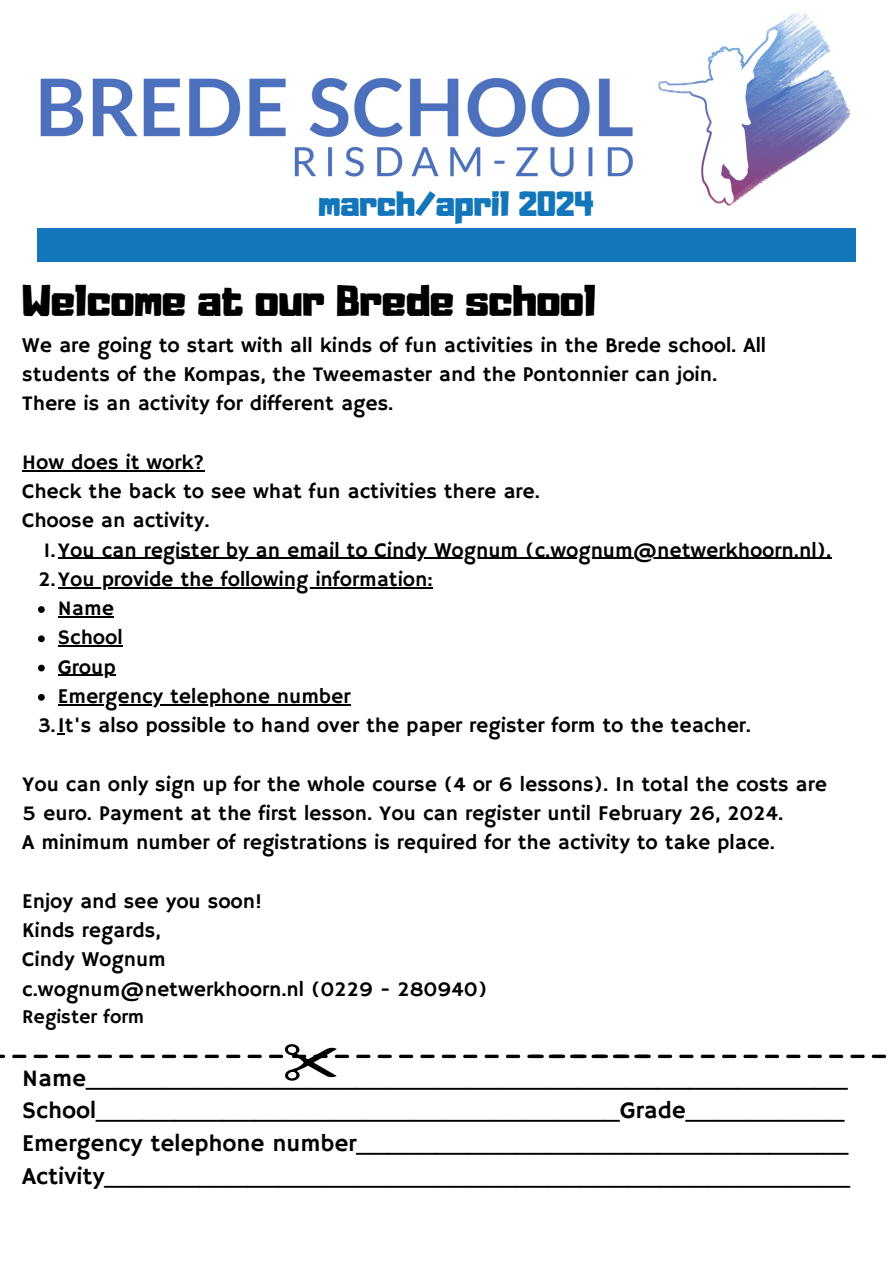
<style>
.page{position:relative;width:893px;height:1264px;background:#fff}
.page>*{position:absolute;margin:0;border:0;box-sizing:border-box;transform-origin:0 0}
.t1{font:39px "Adumu";color:#000}
.t2{font:31.05px "Adumu";color:#1376ba}
.t3{font:24px/32.7px "Hammersmith One";color:#000}
.t4{font:21px/29.2px "Hammersmith One";color:#000}
.t5{font:19.5px "Hammersmith One";color:#000}
</style>
<div class="page">
<img style="left:40px;top:13px;width:810px;height:193px">
<div style="left:37px;top:228px;width:819px;height:33px;background:#1376ba"></div>
<svg style="left:0;top:1044px;width:886px;height:37px"></svg>
<hr style="left:22px;top:470px;width:182px;height:1px;background:#000">
<hr style="left:58px;top:557px;width:773px;height:2px;background:#000">
<hr style="left:58px;top:587px;width:374px;height:1px;background:#000">
<svg style="left:38px;top:606px;width:7px;height:7px"></svg>
<hr style="left:58px;top:616px;width:56px;height:1px;background:#000">
<svg style="left:38px;top:635px;width:7px;height:7px"></svg>
<hr style="left:58px;top:645px;width:65px;height:1px;background:#000">
<svg style="left:38px;top:664px;width:7px;height:7px"></svg>
<hr style="left:58px;top:674px;width:58px;height:2px;background:#000">
<svg style="left:38px;top:694px;width:7px;height:6px"></svg>
<hr style="left:58px;top:704px;width:292px;height:1px;background:#000">
<h1 class="t2" style="left:318px;top:191px;width:277px">march/april 2024</h1>
<p class="t1" style="left:22px;top:284px;width:575px">Welcome at our Brede school</p>
<p class="t4" style="left:22px;top:331px;width:745px">We are going to start with all kinds of fun activities in the Brede school. All students of the Kompas, the Tweemaster and the Pontonnier can join.</p>
<p class="t4" style="left:22px;top:390px;width:373px">There is an activity for different ages.</p>
<p class="t4" style="left:22px;top:448px;width:183px">How does it work?</p>
<p class="t4" style="left:22px;top:477px;width:519px">Check the back to see what fun activities there are.</p>
<p class="t4" style="left:22px;top:507px;width:189px">Choose an activity.</p>
<p class="t4" style="left:44px;top:536px;width:789px">1.You can register by an email to Cindy Wognum (c.wognum@netwerkhoorn.nl).</p>
<p class="t4" style="left:38px;top:565px;width:396px">2.You provide the following information:</p>
<p class="t4" style="left:58px;top:594px;width:57px">Name</p>
<p class="t4" style="left:58px;top:624px;width:66px">School</p>
<p class="t4" style="left:58px;top:653px;width:59px">Group</p>
<p class="t4" style="left:58px;top:682px;width:294px">Emergency telephone number</p>
<p class="t4" style="left:38px;top:711px;width:714px">3.It's also possible to hand over the paper register form to the teacher.</p>
<p class="t4" style="left:22px;top:770px;width:806px">You can only sign up for the whole course (4 or 6 lessons). In total the costs are</p>
<p class="t4" style="left:22px;top:799px;width:762px">5 euro. Payment at the first lesson. You can register until February 26, 2024.</p>
<p class="t4" style="left:22px;top:828px;width:754px">A minimum number of registrations is required for the activity to take place.</p>
<p class="t4" style="left:22px;top:887px;width:241px">Enjoy and see you soon!</p>
<p class="t4" style="left:22px;top:916px;width:140px">Kinds regards,</p>
<p class="t4" style="left:22px;top:945px;width:145px">Cindy Wognum</p>
<p class="t4" style="left:22px;top:975px;width:466px">c.wognum@netwerkhoorn.nl (0229 - 280940)</p>
<p class="t5" style="left:22px;top:1005px;width:123px">Register form</p>
<h2 class="t3" style="left:22px;top:1062px;width:829px">Name________________________________________________ School_________________________________Grade__________ Emergency telephone number_______________________________ Activity_______________________________________________</h2>
</div>
